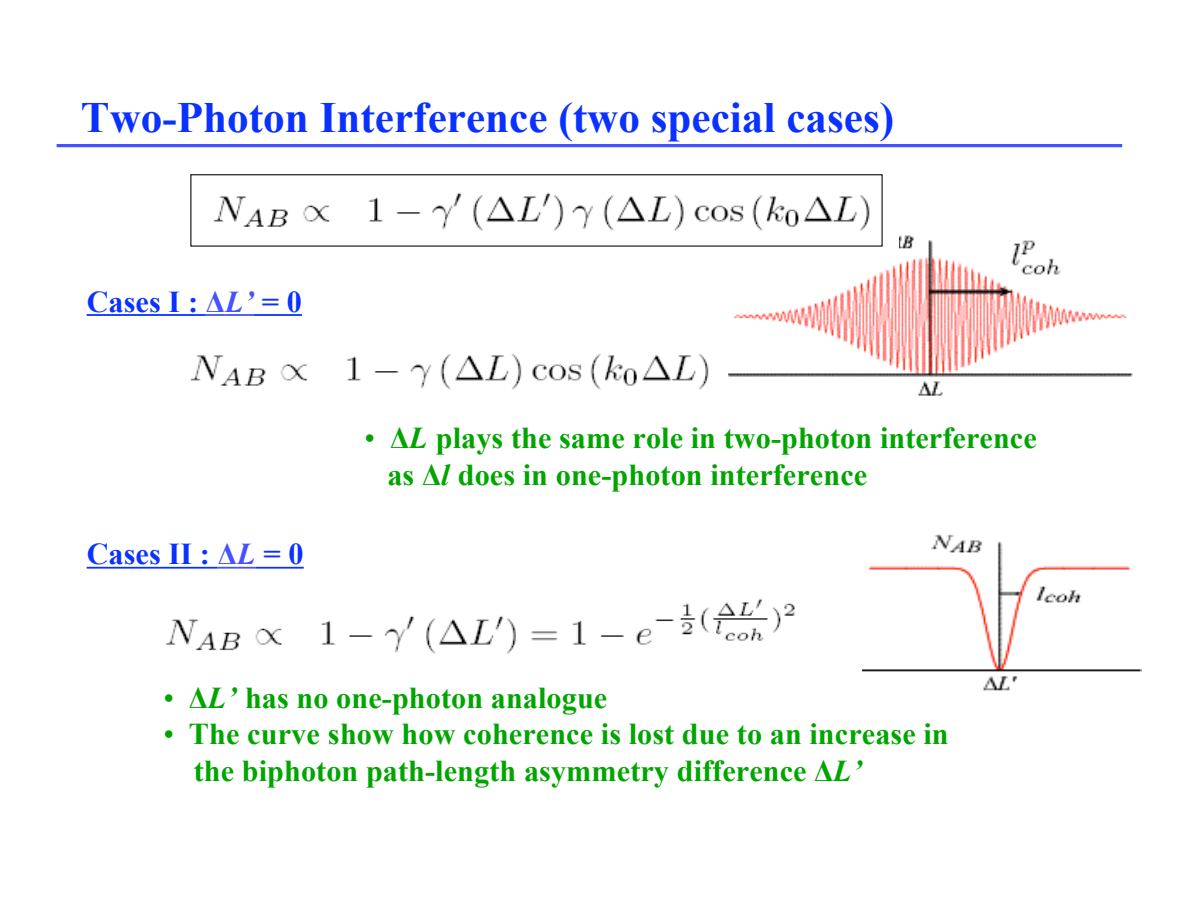
<style>
.page{position:relative;width:1188px;height:918px;background:#fff}
.page>*{position:absolute;margin:0;border:0;box-sizing:border-box;transform-origin:0 0}
.t1{font:700 43.2px "Times New Roman";color:#0a31ff}
.t2{font:700 30.3px/36.8px "Times New Roman";letter-spacing:.005em;color:#00a500}
.t3{font:700 30.3px "Times New Roman";color:#0a31ff}
.s1{color:#4452ff}
.s2{font-style:italic;color:#4452ff}
.s3{font-weight:400}
.s4{font-style:italic}
</style>
<div class="page">
<hr style="left:57px;top:144px;width:1065px;height:3px;background:#4452ff">
<hr style="left:87px;top:314px;width:119px;height:2px;background:#0a31ff">
<svg style="left:206px;top:314px;width:48px;height:2px"></svg>
<hr style="left:254px;top:314px;width:48px;height:2px;background:#0a31ff">
<img style="left:190px;top:354px;width:519px;height:36px">
<hr style="left:87px;top:567px;width:131px;height:2px;background:#0a31ff">
<svg style="left:218px;top:567px;width:38px;height:2px"></svg>
<hr style="left:256px;top:567px;width:48px;height:2px;background:#0a31ff">
<img style="left:166px;top:598px;width:629px;height:56px">
<img style="left:728px;top:235px;width:404px;height:161px">
<img style="left:1006px;top:237px;width:57px;height:41px">
<img style="left:863px;top:534px;width:278px;height:157px">
<img style="left:213px;top:192px;width:685px;height:61px">
<h1 class="t1" style="left:81px;top:94px;width:815px">Two-Photon Interference (two special cases)</h1>
<p class="t3" style="left:87px;top:285px;width:217px">Cases I : <span class="s1">Δ</span><span class="s2">L’</span> = 0</p>
<p class="t3" style="left:87px;top:537px;width:218px">Cases II : <span class="s1">Δ</span><span class="s2">L</span> = 0</p>
<p class="t2" style="left:387px;top:419px;width:651px;text-indent:-23px"><span class="s3">•</span> Δ<span class="s4">L</span> plays the same role in two-photon interference as Δ<span class="s4">l</span> does in one-photon interference</p>
<p class="t2" style="left:163px;top:680px;width:446px"><span class="s3">•</span> Δ<span class="s4">L’</span> has no one-photon analogue</p>
<p class="t2" style="left:194px;top:716px;width:756px;line-height:36.3px;text-indent:-30px"><span class="s3">•</span> The curve show how coherence is lost due to an increase in the biphoton path-length asymmetry difference Δ<span class="s4">L’</span></p>
</div>
